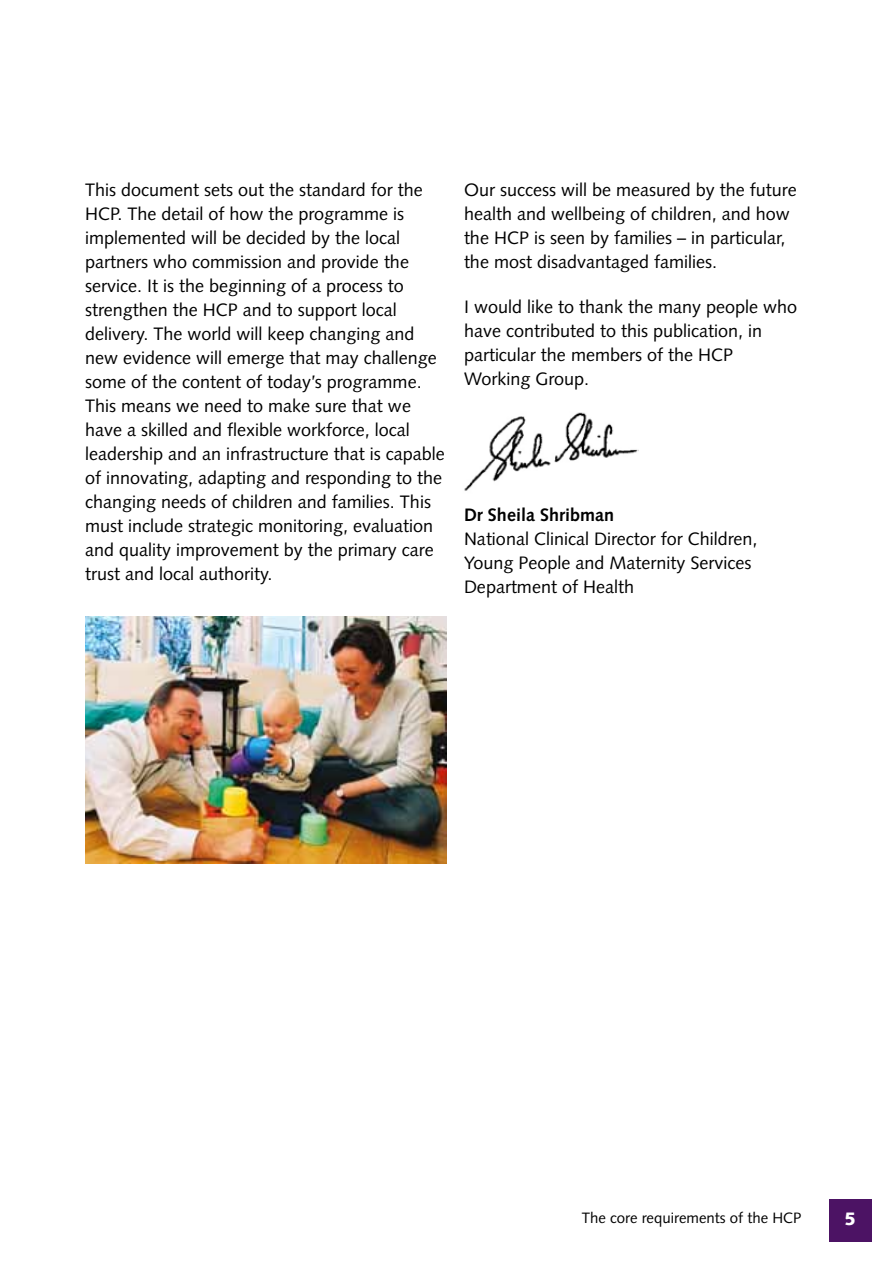
<style>
.page{position:relative;width:893px;height:1263px;background:#fff}
.page>*{position:absolute;margin:0;border:0;box-sizing:border-box;transform-origin:0 0}
.t1{font:18px/24px "Syntax";color:#000}
.t2{font:700 18px "Syntax";color:#000}
.t3{font:900 18px "Syntax";color:#fff}
.t4{font:15px "Syntax";color:#000}
</style>
<div class="page">
<div style="left:829px;top:1199px;width:43px;height:43px;background:#4c1364"></div>
<img style="left:464px;top:412px;width:175px;height:79px">
<img style="left:85px;top:617px;width:361px;height:246px">
<p class="t1" style="left:85px;top:178px;width:361px">This document sets out the standard for the HCP. The detail of how the programme is implemented will be decided by the local partners who commission and provide the service. It is the beginning of a process to strengthen the HCP and to support local delivery. The world will keep changing and new evidence will emerge that may challenge some of the content of today’s programme.<br>This means we need to make sure that we have a skilled and flexible workforce, local leadership and an infrastructure that is capable of innovating, adapting and responding to the changing needs of children and families. This must include strategic monitoring, evaluation and quality improvement by the primary care trust and local authority.</p>
<p class="t1" style="left:464px;top:178px;width:334px">Our success will be measured by the future health and wellbeing of children, and how the HCP is seen by families – in particular, the most disadvantaged families.</p>
<p class="t1" style="left:464px;top:295px;width:335px">I would like to thank the many people who have contributed to this publication, in particular the members of the HCP<br>Working Group.</p>
<p class="t2" style="left:464px;top:505px;width:152px">Dr Sheila Shribman</p>
<p class="t1" style="left:464px;top:527px;width:295px">National Clinical Director for Children,<br>Young People and Maternity Services<br>Department of Health</p>
<p class="t4" style="left:582px;top:1209px;width:221px">The core requirements of the HCP</p>
<p class="t3" style="left:845px;top:1208px;width:13px">5</p>
</div>
